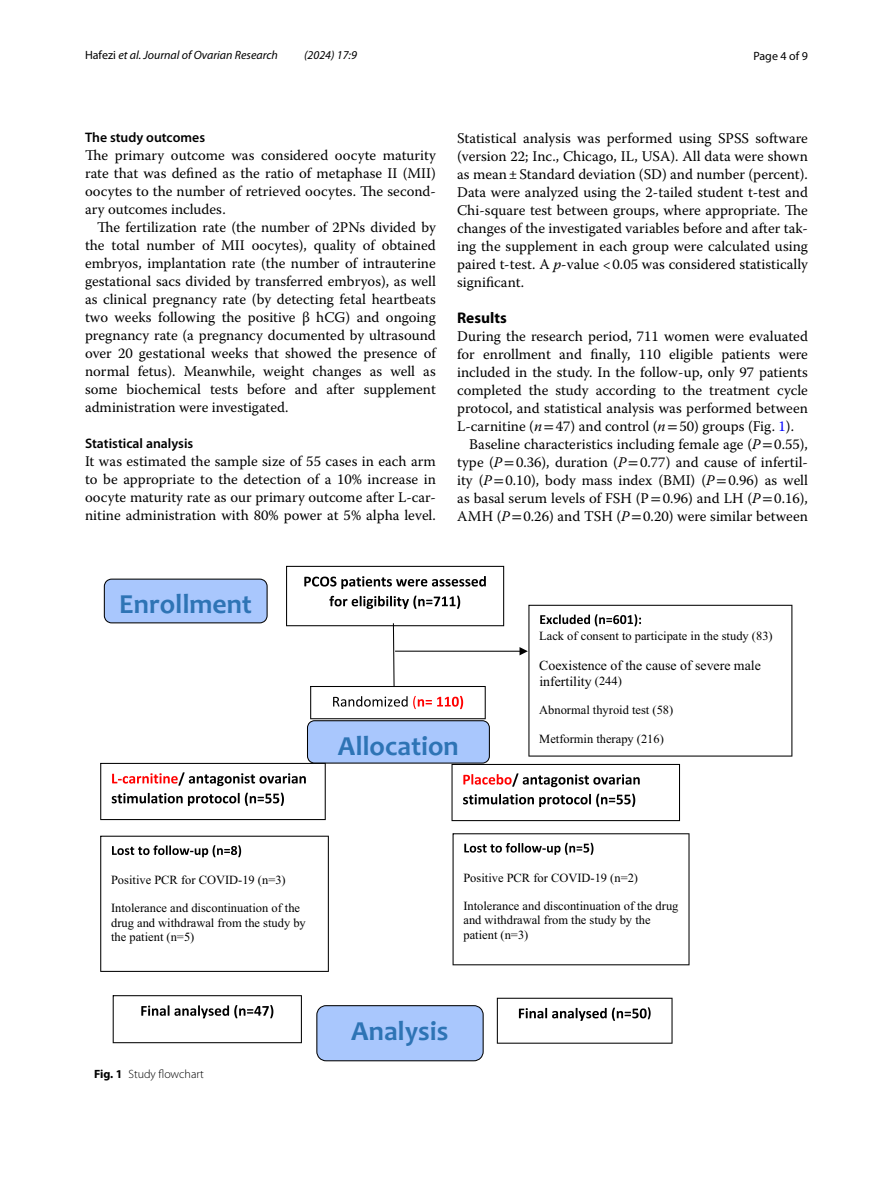
<style>
.page{position:relative;width:893px;height:1187px;background:#fff}
.page>*{position:absolute;margin:0;border:0;box-sizing:border-box;transform-origin:0 0}
.t1{font:27.75px "Candara Bold 2";color:#2e74b5}
.t2{font:700 27.75px "Candara";color:#2e74b5}
.t3{font:700 15.45px "Myriad Pro";color:#000}
.t4{font:14.7px/18px "Warnock Pro";color:#000;text-align:justify}
.t5{font:13.8px/15.9px "Times New Roman";color:#000}
.t6{font:600 13.8px "Myriad Pro";color:#000}
.t7{font:12.45px/14.4px "Times New Roman PSMT2";color:#000}
.t8{font:12.45px "Times New Roman";color:#000}
.t9{font:italic 12px "Myriad Pro";color:#000}
.t10{font:300 12px "Myriad Pro";color:#000}
.t11{font:12px "Myriad Pro";color:#000}
.s1{font-style:normal}
.s2{font-style:italic}
.s3{font-family:"STIX"}
.s4{color:#00f}
.s5{font-size:12.45px}
.s6{font-weight:700}
</style>
<div class="page">
<svg style="left:100px;top:566px;width:692px;height:255px"></svg>
<svg style="left:100px;top:835px;width:229px;height:136px"></svg>
<svg style="left:453px;top:833px;width:236px;height:132px"></svg>
<svg style="left:113px;top:995px;width:189px;height:48px"></svg>
<svg style="left:497px;top:997px;width:175px;height:46px"></svg>
<svg style="left:316px;top:1005px;width:168px;height:56px;background:#a3bff2"></svg>
<p class="t9" style="left:85px;top:48px;width:194px"><span class="s1">Hafezi</span> et al. Journal of Ovarian Research</p>
<p class="t9" style="left:304px;top:48px;width:54px">(2024) 17:9</p>
<p class="t11" style="left:753px;top:48px;width:56px">Page 4 of 9</p>
<p class="t6" style="left:85px;top:129px;width:122px">The study outcomes</p>
<p class="t4" style="left:85px;top:146px;width:352px">The primary outcome was considered oocyte maturity rate that was defined as the ratio of metaphase II (MII) oocytes to the number of retrieved oocytes. The second&shy;ary outcomes includes.</p>
<p class="t4" style="left:85px;top:218px;width:352px;text-indent:12px">The fertilization rate (the number of 2PNs divided by the total number of MII oocytes), quality of obtained embryos, implantation rate (the number of intrauterine gestational sacs divided by transferred embryos), as well as clinical pregnancy rate (by detecting fetal heartbeats two weeks following the positive β hCG) and ongoing pregnancy rate (a pregnancy documented by ultrasound over 20 gestational weeks that showed the presence of normal fetus). Meanwhile, weight changes as well as some biochemical tests before and after supplement administration were investigated.</p>
<p class="t6" style="left:85px;top:435px;width:110px">Statistical analysis</p>
<p class="t4" style="left:85px;top:452px;width:352px">It was estimated the sample size of 55 cases in each arm to be appropriate to the detection of a 10% increase in oocyte maturity rate as our primary outcome after L-car&shy;nitine administration with 80% power at 5% alpha level.</p>
<p class="t4" style="left:457px;top:128px;width:352px">Statistical analysis was performed using SPSS software (version 22; Inc., Chicago, IL, USA). All data were shown as mean±Standard deviation (SD) and number (percent).<br>Data were analyzed using the 2-tailed student t-test and Chi-square test between groups, where appropriate. The changes of the investigated variables before and after tak&shy;ing the supplement in each group were calculated using paired t-test. A <span class="s2">p</span>-value &lt;0.05 was considered statistically significant.</p>
<p class="t3" style="left:457px;top:307px;width:51px">Results</p>
<p class="t4" style="left:457px;top:326px;width:352px">During the research period, 711 women were evaluated</p>
<p class="t4" style="left:457px;top:344px;width:352px">for enrollment and finally, 110 eligible patients were</p>
<p class="t4" style="left:457px;top:362px;width:352px">included in the study. In the follow-up, only 97 patients</p>
<p class="t4" style="left:457px;top:380px;width:352px">completed the study according to the treatment cycle</p>
<p class="t4" style="left:457px;top:398px;width:352px">protocol, and statistical analysis was performed between</p>
<p class="t4" style="left:457px;top:416px;width:338px">L-carnitine (<span class="s2">n</span><span class="s3">=</span>47) and control (<span class="s2">n</span><span class="s3">=</span>50) groups (Fig. <span class="s4">1</span>).</p>
<p class="t4" style="left:469px;top:434px;width:340px">Baseline characteristics including female age (<span class="s2">P</span><span class="s3">=</span>0.55),</p>
<p class="t4" style="left:457px;top:452px;width:352px">type (<span class="s2">P</span><span class="s3">=</span>0.36), duration (<span class="s2">P</span><span class="s3">=</span>0.77) and cause of infertil-</p>
<p class="t4" style="left:457px;top:470px;width:352px">ity (<span class="s2">P</span><span class="s3">=</span>0.10), body mass index (BMI) (<span class="s2">P</span><span class="s3">=</span>0.96) as well</p>
<p class="t4" style="left:457px;top:488px;width:352px">as basal serum levels of FSH (P<span class="s3">=</span>0.96) and LH (<span class="s2">P</span><span class="s3">=</span>0.16),</p>
<p class="t4" style="left:457px;top:506px;width:352px">AMH (<span class="s2">P</span><span class="s3">=</span>0.26) and TSH (<span class="s2">P</span><span class="s3">=</span>0.20) were similar between</p>
<h1 class="t1" style="left:119px;top:586px;width:134px">Enrollment</h1>
<h1 class="t1" style="left:338px;top:728px;width:122px">Allocation</h1>
<p class="t8" style="left:539px;top:628px;width:235px">Lack of consent to participate in the study (83)</p>
<p class="t5" style="left:539px;top:658px;width:223px">Coexistence of the cause of severe male infertility <span class="s5">(244)</span></p>
<p class="t8" style="left:539px;top:702px;width:136px">Abnormal thyroid test (58)</p>
<p class="t8" style="left:539px;top:730px;width:126px">Metformin therapy (216)</p>
<p class="t7" style="left:111px;top:873px;width:176px">Positive PCR for COVID-19 (n=3)</p>
<p class="t7" style="left:111px;top:901px;width:196px">Intolerance and discontinuation of the drug and withdrawal from the study by the patient (n=5)</p>
<p class="t10" style="left:94px;top:1066px;width:111px"><span class="s6">Fig. 1</span> Study flowchart</p>
<p class="t7" style="left:463px;top:871px;width:176px">Positive PCR for COVID-19 (n=2)</p>
<p class="t7" style="left:463px;top:899px;width:217px">Intolerance and discontinuation of the drug and withdrawal from the study by the patient (n=3)</p>
<h1 class="t2" style="left:351px;top:1013px;width:99px">Analysis</h1>
</div>
